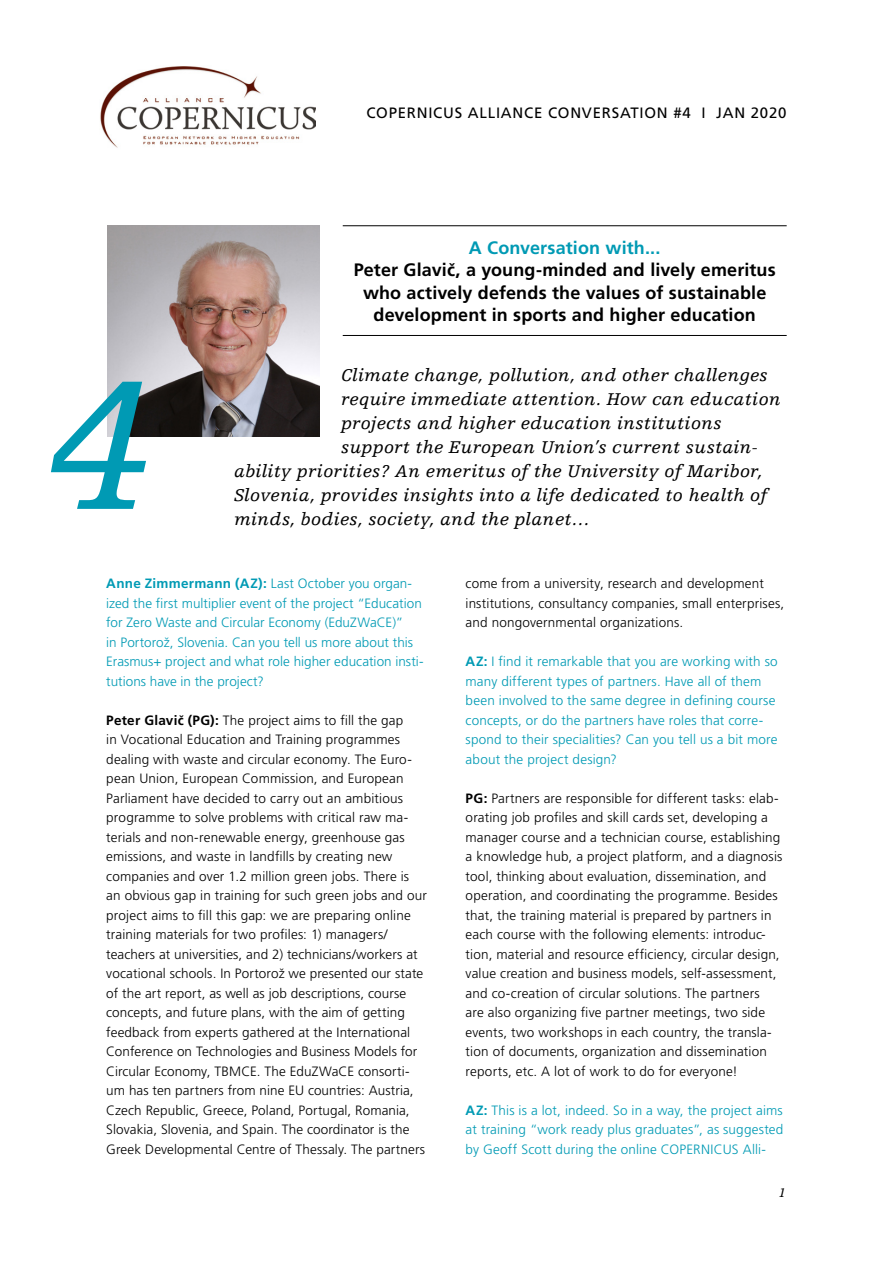
<style>
.page{position:relative;width:893px;height:1263px;background:#fff}
.page>*{position:absolute;margin:0;border:0;box-sizing:border-box;transform-origin:0 0}
.t1{font:italic 195px "Egyptienne F";color:#009ab4}
.t2{font:italic 18px "Egyptienne F";letter-spacing:.02em;color:#000}
.t3{font:700 18px/22.5px "Frutiger LT Pro";letter-spacing:.01em;color:#000;text-align:center}
.t4{font:700 18px "Frutiger LT Pro";letter-spacing:.01em;color:#009ab4}
.t5{font:15px "Frutiger LT Pro";letter-spacing:.05em;color:#000}
.t6{font:300 13.5px/19.5px "Frutiger LT Pro";letter-spacing:.01em;color:#000}
.t7{font:300 13.5px/19.5px "Frutiger LT Pro";letter-spacing:.005em;color:#009ab4}
.t8{font:italic 13.5px "Egyptienne F";color:#000}
.s1{font-weight:700}
</style>
<div class="page">
<img style="left:107px;top:225px;width:213px;height:211px">
<img style="left:100px;top:66px;width:216px;height:82px">
<hr style="left:343px;top:335px;width:444px;height:1px;background:#000">
<hr style="left:343px;top:225px;width:444px;height:1px;background:#000">
<p class="t5" style="left:366px;top:104px;width:422px">COPERNICUS ALLIANCE CONVERSATION #4 I JAN 2020</p>
<h1 class="t1" style="left:43px;top:338px;width:110px">4</h1>
<h2 class="t4" style="left:469px;top:237px;width:193px">A Conversation with...</h2>
<h2 class="t3" style="left:354px;top:259px;width:423px">Peter Glavič, a young-minded and lively emeritus who actively defends the values of sustainable development in sports and higher education</h2>
<h2 class="t2" style="left:341px;top:365px;width:428px">Climate change, pollution, and other challenges</h2>
<h2 class="t2" style="left:341px;top:389px;width:441px">require immediate attention. How can education</h2>
<h2 class="t2" style="left:341px;top:413px;width:382px">projects and higher education institutions</h2>
<h2 class="t2" style="left:341px;top:437px;width:418px">support the European Union’s current sustain-</h2>
<h2 class="t2" style="left:234px;top:461px;width:530px">ability priorities? An emeritus of the University of Maribor,</h2>
<h2 class="t2" style="left:234px;top:485px;width:535px">Slovenia, provides insights into a life dedicated to health of</h2>
<h2 class="t2" style="left:234px;top:509px;width:357px">minds, bodies, society, and the planet…</h2>
<p class="t7" style="left:106px;top:574px;width:319px"><span class="s1">Anne Zimmermann (AZ):</span> Last October you organ&shy;ized the first multiplier event of the project “Education for Zero Waste and Circular Economy (EduZWaCE)”<br>in Portorož, Slovenia. Can you tell us more about this Erasmus+ project and what role higher education insti&shy;tutions have in the project?</p>
<p class="t6" style="left:106px;top:711px;width:322px"><span class="s1">Peter Glavič (PG):</span> The project aims to fill the gap<br>in Vocational Education and Training programmes dealing with waste and circular economy. The Euro&shy;pean Union, European Commission, and European Parliament have decided to carry out an ambitious programme to solve problems with critical raw ma&shy;terials and non-renewable energy, greenhouse gas emissions, and waste in landfills by creating new companies and over 1.2 million green jobs. There is an obvious gap in training for such green jobs and our project aims to fill this gap: we are preparing online training materials for two profiles: 1) managers/ teachers at universities, and 2) technicians/workers at vocational schools. In Portorož we presented our state of the art report, as well as job descriptions, course concepts, and future plans, with the aim of getting feedback from experts gathered at the International Conference on Technologies and Business Models for Circular Economy, TBMCE. The EduZWaCE consorti&shy;um has ten partners from nine EU countries: Austria, Czech Republic, Greece, Poland, Portugal, Romania, Slovakia, Slovenia, and Spain. The coordinator is the Greek Developmental Centre of Thessaly. The partners</p>
<p class="t6" style="left:466px;top:574px;width:320px">come from a university, research and development institutions, consultancy companies, small enterprises, and nongovernmental organizations.</p>
<p class="t7" style="left:466px;top:652px;width:314px"><span class="s1">AZ:</span> I find it remarkable that you are working with so many different types of partners. Have all of them been involved to the same degree in defining course concepts, or do the partners have roles that corre&shy;spond to their specialities? Can you tell us a bit more about the project design?</p>
<p class="t6" style="left:466px;top:789px;width:318px"><span class="s1">PG:</span> Partners are responsible for different tasks: elab&shy;orating job profiles and skill cards set, developing a manager course and a technician course, establishing a knowledge hub, a project platform, and a diagnosis tool, thinking about evaluation, dissemination, and operation, and coordinating the programme. Besides that, the training material is prepared by partners in each course with the following elements: introduc&shy;tion, material and resource efficiency, circular design, value creation and business models, self-assessment, and co-creation of circular solutions. The partners<br>are also organizing five partner meetings, two side events, two workshops in each country, the transla&shy;tion of documents, organization and dissemination reports, etc. A lot of work to do for everyone!</p>
<p class="t7" style="left:466px;top:1100px;width:319px;text-align:justify"><span class="s1">AZ:</span> This is a lot, indeed. So in a way, the project aims at training “work ready plus graduates”, as suggested by Geoff Scott during the online COPERNICUS Alli-</p>
<p class="t8" style="left:778px;top:1185px;width:9px">1</p>
</div>
